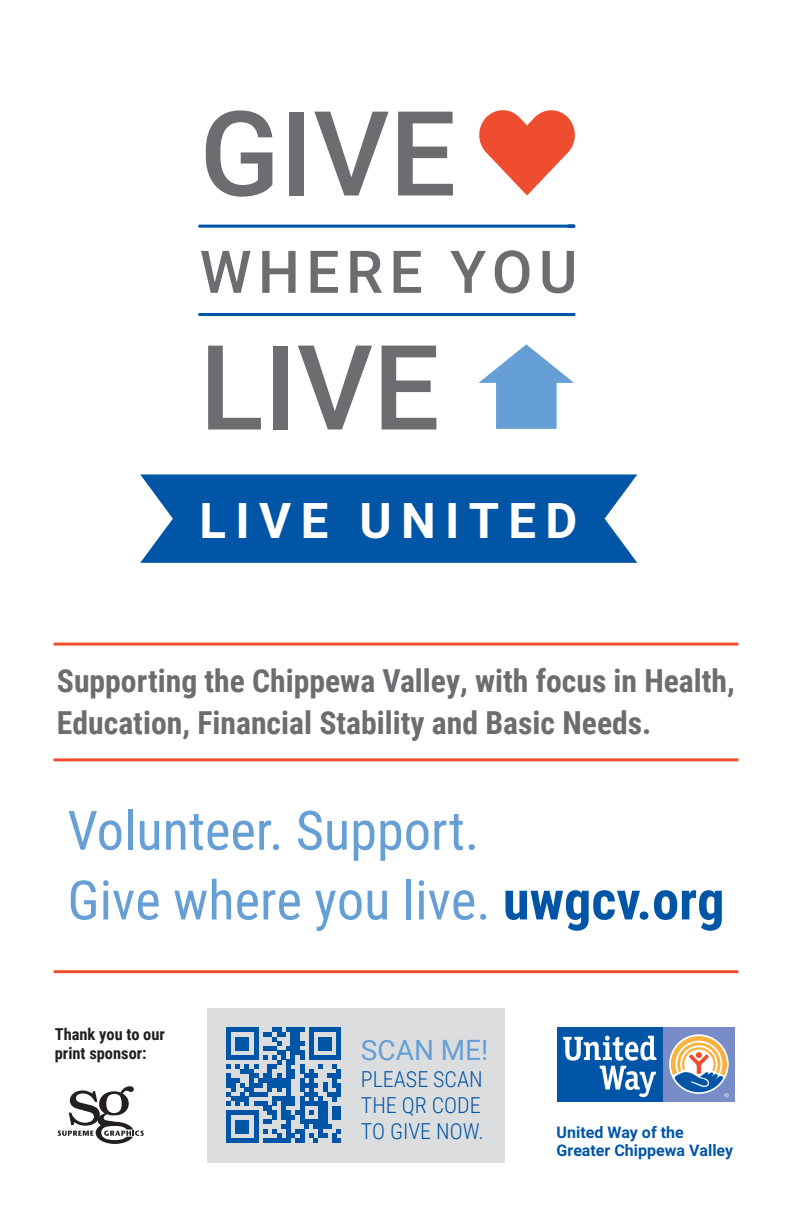
<style>
.page{position:relative;width:792px;height:1224px;background:#fff}
.page>*{position:absolute;margin:0;border:0;box-sizing:border-box;transform-origin:0 0}
.t1{font:500 118px "Roboto";color:#6c6d70}
.t2{font:500 59px "Roboto";letter-spacing:.11em;color:#6c6d70}
.t3{font:54.3px "Roboto Condensed";color:#669fd5}
.t4{font:700 49.2px "Roboto";letter-spacing:.19em;color:#fff}
.t5{font:700 31.7px/42.6px "Roboto Condensed";color:#6c6d70}
.t6{font:28px "Roboto";color:#669fd5}
.t7{font:300 22px/26.4px "Roboto Condensed";color:#0155a7}
.t8{font:700 16.4px/19.7px "Roboto Condensed";color:#231f20}
.t9{font:700 16px/17.9px "Roboto";color:#0155a7}
.s1{font-weight:700;color:#0155a7}
</style>
<div class="page">
<svg style="left:140px;top:474px;width:497px;height:89px;background:#1361ad"></svg>
<svg style="left:198px;top:313px;width:378px;height:3px"></svg>
<svg style="left:198px;top:225px;width:378px;height:3px"></svg>
<svg style="left:479px;top:344px;width:95px;height:85px"></svg>
<svg style="left:479px;top:110px;width:96px;height:86px"></svg>
<hr style="left:55px;top:643px;width:682px;height:3px;background:#ef4d30">
<hr style="left:55px;top:758px;width:682px;height:3px;background:#ef4d30">
<hr style="left:55px;top:970px;width:682px;height:3px;background:#ef4d30">
<svg style="left:557px;top:1027px;width:178px;height:75px"></svg>
<svg style="left:58px;top:1086px;width:86px;height:58px"></svg>
<div style="left:207px;top:1008px;width:297px;height:154px;background:#dcdddf"></div>
<svg style="left:226px;top:1028px;width:115px;height:115px"></svg>
<p class="t1" style="left:200px;top:78px;width:258px">GIVE</p>
<p class="t2" style="left:200px;top:234px;width:379px">WHERE YOU</p>
<p class="t1" style="left:200px;top:311px;width:242px">LIVE</p>
<p class="t4" style="left:200px;top:488px;width:379px">LIVE UNITED</p>
<p class="t5" style="left:57px;top:658px;width:680px">Supporting the Chippewa Valley, with focus in Health,<br>Education, Financial Stability and Basic Needs.</p>
<p class="t3" style="left:67px;top:792px;width:413px">Volunteer. Support.</p>
<p class="t3" style="left:67px;top:862px;width:659px">Give where you live. <span class="s1">uwgcv.org</span></p>
<p class="t8" style="left:55px;top:1023px;width:112px">Thank you to our print sponsor:</p>
<p class="t6" style="left:361px;top:1031px;width:129px">SCAN ME!</p>
<p class="t7" style="left:361px;top:1065px;width:123px">PLEASE SCAN</p>
<p class="t7" style="left:361px;top:1091px;width:124px">THE QR CODE<br>TO GIVE NOW.</p>
<p class="t9" style="left:557px;top:1123px;width:178px">United Way of the<br>Greater Chippewa Valley</p>
</div>
